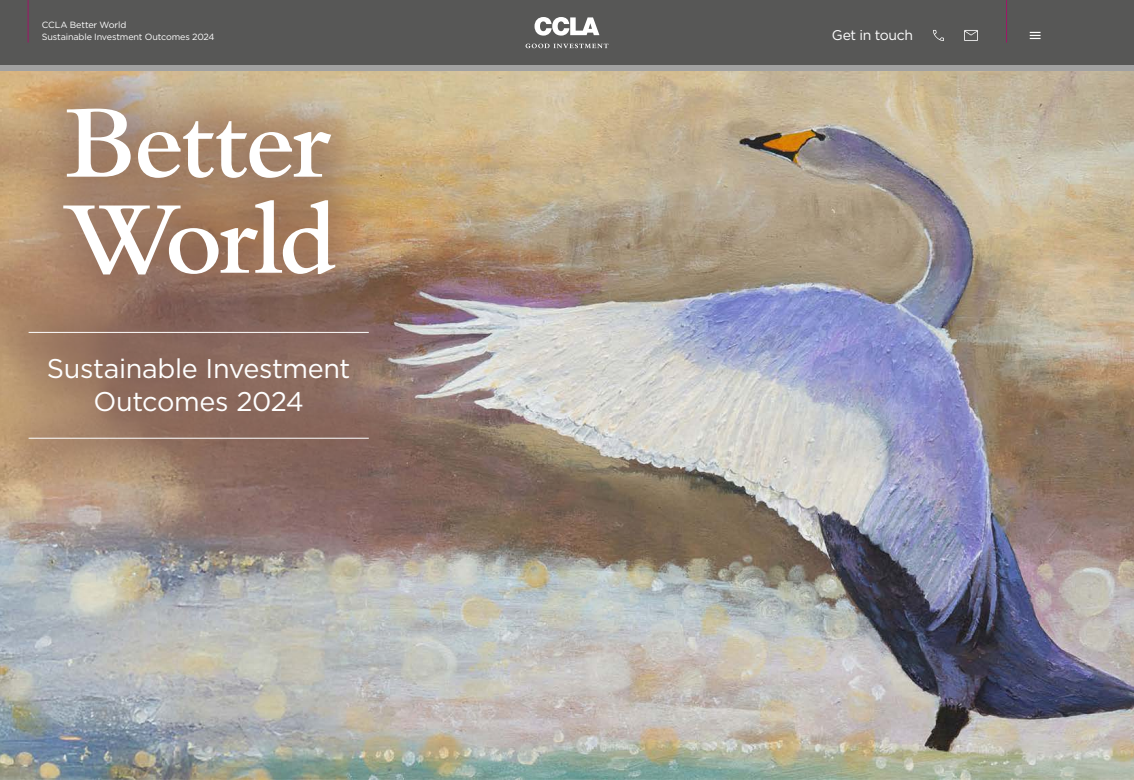
<style>
.page{position:relative;width:1134px;height:780px;background:#fff}
.page>*{position:absolute;margin:0;border:0;box-sizing:border-box;transform-origin:0 0}
.t1{font:600 108px/96px "Bembo Std";letter-spacing:-.035em;color:#fff}
.t2{font:27px/33px "Gotham";letter-spacing:-.015em;color:#fff;text-align:center}
.Body{font:14px "Gotham";letter-spacing:-.03em;color:#fff}
.t3{font:9px/12px "Gotham";letter-spacing:-.015em;color:#fff}
</style>
<div class="page">
<img style="left:0;top:71px;width:1134px;height:709px">
<div style="left:0;top:55px;width:421px;height:437px;background:#8a6759;opacity:.6"></div>
<hr style="left:29px;top:332px;width:340px;height:1px;background:#fff">
<hr style="left:29px;top:438px;width:340px;height:1px;background:#fff">
<div style="left:0;top:0;width:1134px;height:65px;background:#575756"></div>
<svg style="left:534px;top:17px;width:65px;height:19px"></svg>
<svg style="left:526px;top:44px;width:82px;height:4px"></svg>
<hr style="left:28px;top:0;width:1px;height:43px;background:#9e1768">
<div style="left:0;top:65px;width:1134px;height:6px;background:#a1a1a1"></div>
<svg style="left:933px;top:30px;width:11px;height:11px"></svg>
<svg style="left:964px;top:30px;width:14px;height:11px"></svg>
<hr style="left:1006px;top:0;width:1px;height:43px;background:#9e1768">
<svg style="left:1030px;top:32px;width:10px;height:7px"></svg>
<p class="t3" style="left:42px;top:18px;width:174px">CCLA Better World<br>Sustainable Investment Outcomes 2024</p>
<p class="Body" style="left:832px;top:26px;width:83px">Get in touch</p>
<h1 class="t1" style="left:62px;top:95px;width:276px">Better<br>World</h1>
<p class="t2" style="left:47px;top:351px;width:305px">Sustainable Investment<br>Outcomes 2024</p>
</div>
